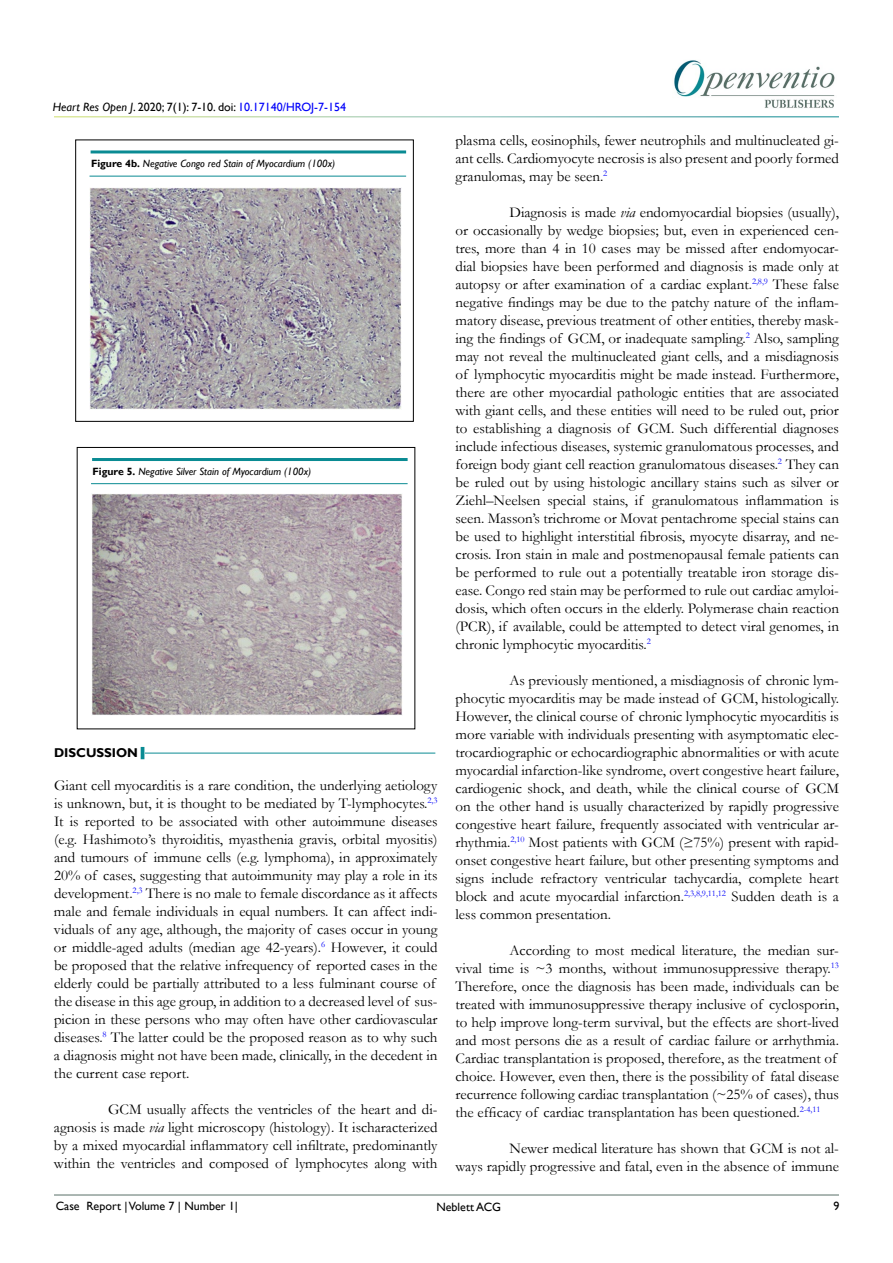
<style>
.page{position:relative;width:893px;height:1263px;background:#fff}
.page>*{position:absolute;margin:0;border:0;box-sizing:border-box;transform-origin:0 0}
.t1{font:15px/18px "Garamond";color:#000;text-align:justify}
.t2{font:700 12.75px "Gill Sans";color:#000}
.t3{font:12px "Gill Sans";color:#000}
.t4{font:italic 10.5px "Gill Sans";color:#000}
.s1{font-style:italic}
.s2{color:#0000fa}
.s3{font-weight:700;font-style:normal}
</style>
<div class="page">
<img style="left:674px;top:60px;width:161px;height:48px">
<hr style="left:54px;top:1194px;width:785px;height:1px;background:#597068">
<hr style="left:145px;top:753px;width:290px;height:1px;background:#0a8b93">
<svg style="left:141px;top:747px;width:3px;height:12px"></svg>
<div style="left:75px;top:140px;width:339px;height:282px;border:1px solid #000"></div>
<hr style="left:91px;top:150px;width:315px;height:3px;background:#0a8b93">
<img style="left:90px;top:187px;width:311px;height:222px">
<hr style="left:90px;top:176px;width:316px;height:1px;background:#0a8b93">
<hr style="left:92px;top:458px;width:316px;height:3px;background:#0a8b93">
<img style="left:91px;top:494px;width:311px;height:221px">
<hr style="left:91px;top:483px;width:317px;height:1px;background:#0a8b93">
<p class="t3" style="left:53px;top:100px;width:295px"><span class="s1">Heart Res Open J</span>. 2020; 7(1): 7-10. doi: <span class="s2">10.17140/HROJ-7-154</span></p>
<p class="t4" style="left:91px;top:158px;width:246px"><span class="s3">Figure 4b.</span> Negative Congo red Stain of Myocardium (100x)</p>
<p class="t4" style="left:93px;top:465px;width:220px"><span class="s3">Figure 5.</span> Negative Silver Stain of Myocardium (100x)</p>
<p class="t2" style="left:54px;top:745px;width:86px">DISCUSSION</p>
<p class="t1" style="left:54px;top:776px;width:385px;text-align:left">Giant cell myocarditis is a rare condition, the underlying aetiology is unknown, but, it is thought to be mediated by T-lymphocytes.<sup>2,3<br></sup>It is reported to be associated with other autoimmune diseases (e.g. Hashimoto’s thyroiditis, myasthenia gravis, orbital myositis) and tumours of immune cells (e.g. lymphoma), in approximately 20% of cases, suggesting that autoimmunity may play a role in its development.<sup>2,3</sup> There is no male to female discordance as it affects male and female individuals in equal numbers. It can affect indi&shy;viduals of any age, although, the majority of cases occur in young or middle-aged adults (median age 42-years).<sup>6</sup> However, it could be proposed that the relative infrequency of reported cases in the elderly could be partially attributed to a less fulminant course of the disease in this age group, in addition to a decreased level of sus&shy;picion in these persons who may often have other cardiovascular diseases.<sup>8</sup> The latter could be the proposed reason as to why such a diagnosis might not have been made, clinically, in the decedent in the current case report.</p>
<p class="t1" style="left:54px;top:1100px;width:385px;text-indent:54px">GCM usually affects the ventricles of the heart and di&shy;agnosis is made <span class="s1">via</span> light microscopy (histology). It ischaracterized by a mixed myocardial inflammatory cell infiltrate, predominantly within the ventricles and composed of lymphocytes along with</p>
<p class="t1" style="left:455px;top:131px;width:385px">plasma cells, eosinophils, fewer neutrophils and multinucleated gi&shy;ant cells. Cardiomyocyte necrosis is also present and poorly formed granulomas, may be seen.<sup>2</sup></p>
<p class="t1" style="left:455px;top:203px;width:385px;text-indent:54px">Diagnosis is made <span class="s1">via</span> endomyocardial biopsies (usually), or occasionally by wedge biopsies; but, even in experienced cen&shy;tres, more than 4 in 10 cases may be missed after endomyocar&shy;dial biopsies have been performed and diagnosis is made only at autopsy or after examination of a cardiac explant.<sup>2,8,9</sup> These false negative findings may be due to the patchy nature of the inflam&shy;matory disease, previous treatment of other entities, thereby mask&shy;ing the findings of GCM, or inadequate sampling.<sup>2</sup> Also, sampling may not reveal the multinucleated giant cells, and a misdiagnosis of lymphocytic myocarditis might be made instead. Furthermore, there are other myocardial pathologic entities that are associated with giant cells, and these entities will need to be ruled out, prior to establishing a diagnosis of GCM. Such differential diagnoses include infectious diseases, systemic granulomatous processes, and foreign body giant cell reaction granulomatous diseases.<sup>2</sup> They can be ruled out by using histologic ancillary stains such as silver or Ziehl–Neelsen special stains, if granulomatous inflammation is seen. Masson’s trichrome or Movat pentachrome special stains can be used to highlight interstitial fibrosis, myocyte disarray, and ne&shy;crosis. Iron stain in male and postmenopausal female patients can be performed to rule out a potentially treatable iron storage dis&shy;ease. Congo red stain may be performed to rule out cardiac amyloi&shy;dosis, which often occurs in the elderly. Polymerase chain reaction (PCR), if available, could be attempted to detect viral genomes, in chronic lymphocytic myocarditis.<sup>2</sup></p>
<p class="t1" style="left:455px;top:671px;width:385px;text-indent:54px">As previously mentioned, a misdiagnosis of chronic lym&shy;phocytic myocarditis may be made instead of GCM, histologically.<br>However, the clinical course of chronic lymphocytic myocarditis is more variable with individuals presenting with asymptomatic elec&shy;trocardiographic or echocardiographic abnormalities or with acute myocardial infarction-like syndrome, overt congestive heart failure, cardiogenic shock, and death, while the clinical course of GCM on the other hand is usually characterized by rapidly progressive congestive heart failure, frequently associated with ventricular ar&shy;rhythmia.<sup>2,10</sup> Most patients with GCM (≥75%) present with rapid&shy;onset congestive heart failure, but other presenting symptoms and signs include refractory ventricular tachycardia, complete heart block and acute myocardial infarction.<sup>2,3,8,9,11,12</sup> Sudden death is a less common presentation.</p>
<p class="t1" style="left:455px;top:941px;width:385px;text-align:left;text-indent:54px">According to most medical literature, the median sur&shy;vival time is ~3 months, without immunosuppressive therapy.<sup>13<br></sup>Therefore, once the diagnosis has been made, individuals can be treated with immunosuppressive therapy inclusive of cyclosporin, to help improve long-term survival, but the effects are short-lived and most persons die as a result of cardiac failure or arrhythmia.<br>Cardiac transplantation is proposed, therefore, as the treatment of choice. However, even then, there is the possibility of fatal disease recurrence following cardiac transplantation (~25% of cases), thus the efficacy of cardiac transplantation has been questioned.<sup>2-4,11</sup></p>
<p class="t1" style="left:455px;top:1139px;width:385px;text-align:right">Newer medical literature has shown that GCM is not al-<br>ways rapidly progressive and fatal, even in the absence of immune</p>
<p class="t3" style="left:56px;top:1199px;width:184px">Case Report | Volume 7 | Number 1|</p>
<p class="t3" style="left:833px;top:1199px;width:7px">9</p>
<p class="t3" style="left:436px;top:1200px;width:66px">Neblett ACG</p>
</div>
